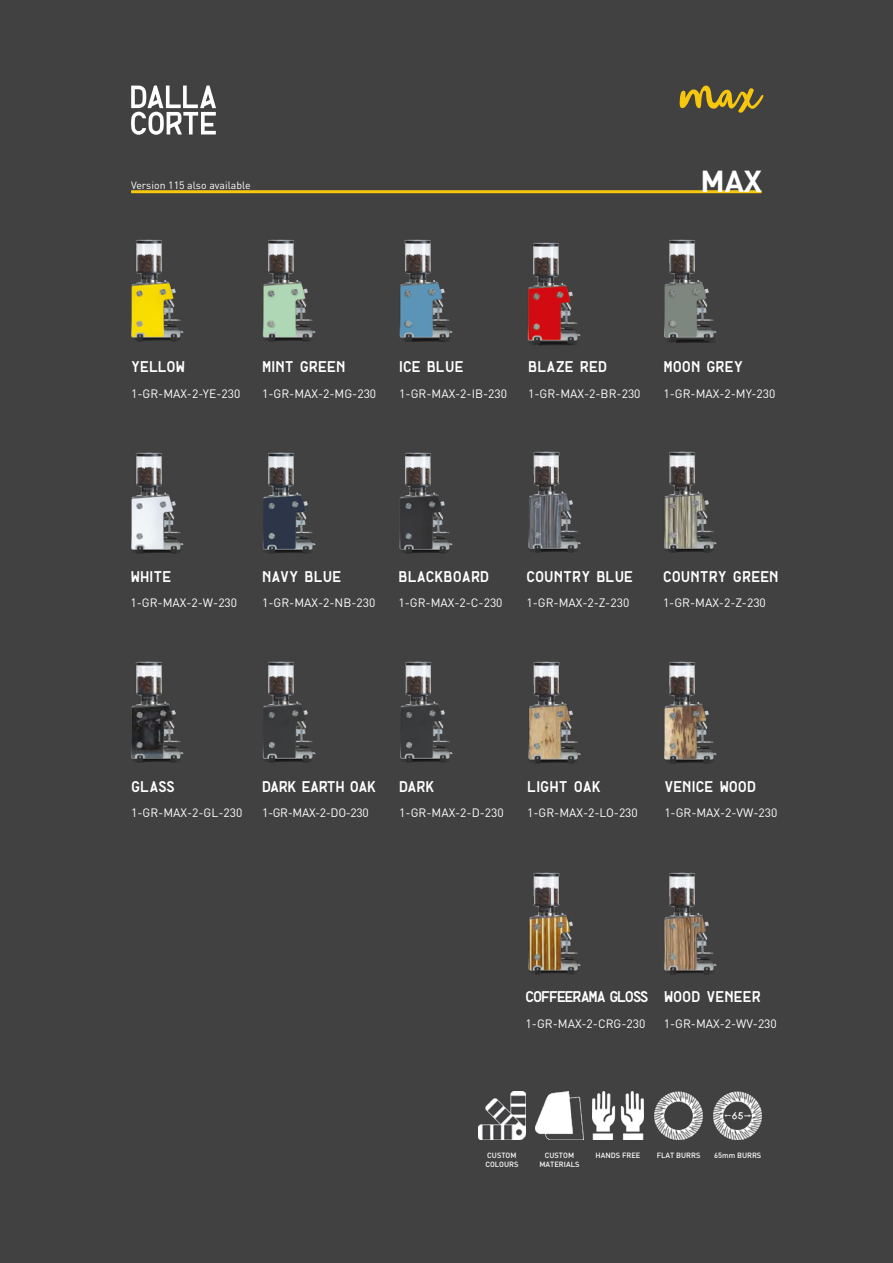
<style>
.page{position:relative;width:893px;height:1263px;background:#424142}
.page>*{position:absolute;margin:0;border:0;box-sizing:border-box;transform-origin:0 0}
.t1{font:700 30px "DINOT";color:#fff}
.t2{font:600 condensed 15px "Dalla Corte";color:#fff}
.t3{font:600 condensed 15px "Dalla Corte";letter-spacing:-.08em;color:#fff}
.t4{font:600 condensed 15px "Dalla Corte";letter-spacing:-.03em;color:#fff}
.t5{font:12px "DINOT";color:#fff}
.t6{font:12px "DINOT";letter-spacing:-.03em;color:#fff}
.t7{font:10.5px "DINOT";color:#fff}
.t8{font:500 7.5px/9px "DINOT";color:#fff;text-align:center}
</style>
<div class="page">
<svg style="left:131px;top:86px;width:85px;height:49px"></svg>
<svg style="left:680px;top:86px;width:83px;height:27px"></svg>
<hr style="left:131px;top:190px;width:631px;height:3px;background:#f7c70e">
<img style="left:714px;top:1091px;width:47px;height:48px">
<img style="left:655px;top:1091px;width:48px;height:48px">
<img style="left:592px;top:1092px;width:51px;height:47px">
<img style="left:478px;top:1092px;width:47px;height:47px">
<img style="left:536px;top:1091px;width:47px;height:48px">
<img style="left:664px;top:661px;width:53px;height:103px">
<img style="left:664px;top:872px;width:53px;height:103px">
<img style="left:664px;top:451px;width:53px;height:102px">
<img style="left:664px;top:239px;width:53px;height:104px">
<img style="left:131px;top:661px;width:53px;height:102px">
<img style="left:131px;top:239px;width:53px;height:103px">
<img style="left:131px;top:452px;width:53px;height:102px">
<img style="left:262px;top:661px;width:54px;height:102px">
<img style="left:262px;top:239px;width:54px;height:103px">
<img style="left:262px;top:452px;width:54px;height:102px">
<img style="left:528px;top:872px;width:53px;height:103px">
<img style="left:528px;top:661px;width:53px;height:103px">
<img style="left:528px;top:451px;width:53px;height:102px">
<img style="left:527px;top:242px;width:54px;height:104px">
<img style="left:399px;top:239px;width:54px;height:103px">
<img style="left:399px;top:452px;width:54px;height:102px">
<img style="left:400px;top:661px;width:53px;height:102px">
<p class="t7" style="left:131px;top:178px;width:121px">Version 115 also available</p>
<h1 class="t1" style="left:700px;top:158px;width:63px">MAX</h1>
<p class="t2" style="left:131px;top:359px;width:56px">YELLOW</p>
<p class="t5" style="left:131px;top:384px;width:111px">1-GR-MAX-2-YE-230</p>
<p class="t2" style="left:262px;top:359px;width:85px">MINT GREEN</p>
<p class="t5" style="left:262px;top:384px;width:116px">1-GR-MAX-2-MG-230</p>
<p class="t2" style="left:399px;top:359px;width:66px">ICE BLUE</p>
<p class="t5" style="left:399px;top:384px;width:109px">1-GR-MAX-2-IB-230</p>
<p class="t2" style="left:528px;top:359px;width:81px">BLAZE RED</p>
<p class="t5" style="left:528px;top:384px;width:114px">1-GR-MAX-2-BR-230</p>
<p class="t2" style="left:663px;top:359px;width:81px">MOON GREY</p>
<p class="t5" style="left:663px;top:384px;width:113px">1-GR-MAX-2-MY-230</p>
<p class="t2" style="left:130px;top:569px;width:42px">WHITE</p>
<p class="t5" style="left:130px;top:594px;width:108px">1-GR-MAX-2-W-230</p>
<p class="t2" style="left:262px;top:569px;width:81px">NAVY BLUE</p>
<p class="t5" style="left:262px;top:594px;width:115px">1-GR-MAX-2-NB-230</p>
<p class="t2" style="left:398px;top:569px;width:92px">BLACKBOARD</p>
<p class="t5" style="left:398px;top:594px;width:106px">1-GR-MAX-2-C-230</p>
<p class="t2" style="left:526px;top:569px;width:108px">COUNTRY BLUE</p>
<p class="t5" style="left:526px;top:594px;width:104px">1-GR-MAX-2-Z-230</p>
<p class="t2" style="left:663px;top:569px;width:117px">COUNTRY GREEN</p>
<p class="t5" style="left:663px;top:594px;width:104px">1-GR-MAX-2-Z-230</p>
<p class="t2" style="left:131px;top:779px;width:46px">GLASS</p>
<p class="t5" style="left:131px;top:804px;width:113px">1-GR-MAX-2-GL-230</p>
<p class="t4" style="left:262px;top:779px;width:116px">DARK EARTH OAK</p>
<p class="t6" style="left:262px;top:804px;width:108px">1-GR-MAX-2-DO-230</p>
<p class="t2" style="left:399px;top:779px;width:37px">DARK</p>
<p class="t5" style="left:399px;top:804px;width:106px">1-GR-MAX-2-D-230</p>
<p class="t2" style="left:527px;top:779px;width:75px">LIGHT OAK</p>
<p class="t5" style="left:527px;top:804px;width:112px">1-GR-MAX-2-LO-230</p>
<p class="t2" style="left:664px;top:779px;width:93px">VENICE WOOD</p>
<p class="t5" style="left:664px;top:804px;width:114px">1-GR-MAX-2-VW-230</p>
<p class="t3" style="left:526px;top:990px;width:124px">COFFEERAMA GLOSS</p>
<p class="t5" style="left:526px;top:1014px;width:121px">1-GR-MAX-2-CRG-230</p>
<p class="t2" style="left:664px;top:989px;width:99px">WOOD VENEER</p>
<p class="t5" style="left:664px;top:1014px;width:114px">1-GR-MAX-2-WV-230</p>
<p class="t8" style="left:487px;top:1150px;width:31px">CUSTOM</p>
<p class="t8" style="left:595px;top:1150px;width:46px">HANDS FREE</p>
<p class="t8" style="left:657px;top:1150px;width:45px">FLAT BURRS</p>
<p class="t8" style="left:714px;top:1150px;width:49px">65mm BURRS</p>
<p class="t8" style="left:485px;top:1159px;width:35px">COLOURS</p>
<p class="t8" style="left:539px;top:1150px;width:42px">CUSTOM<br>MATERIALS</p>
</div>
